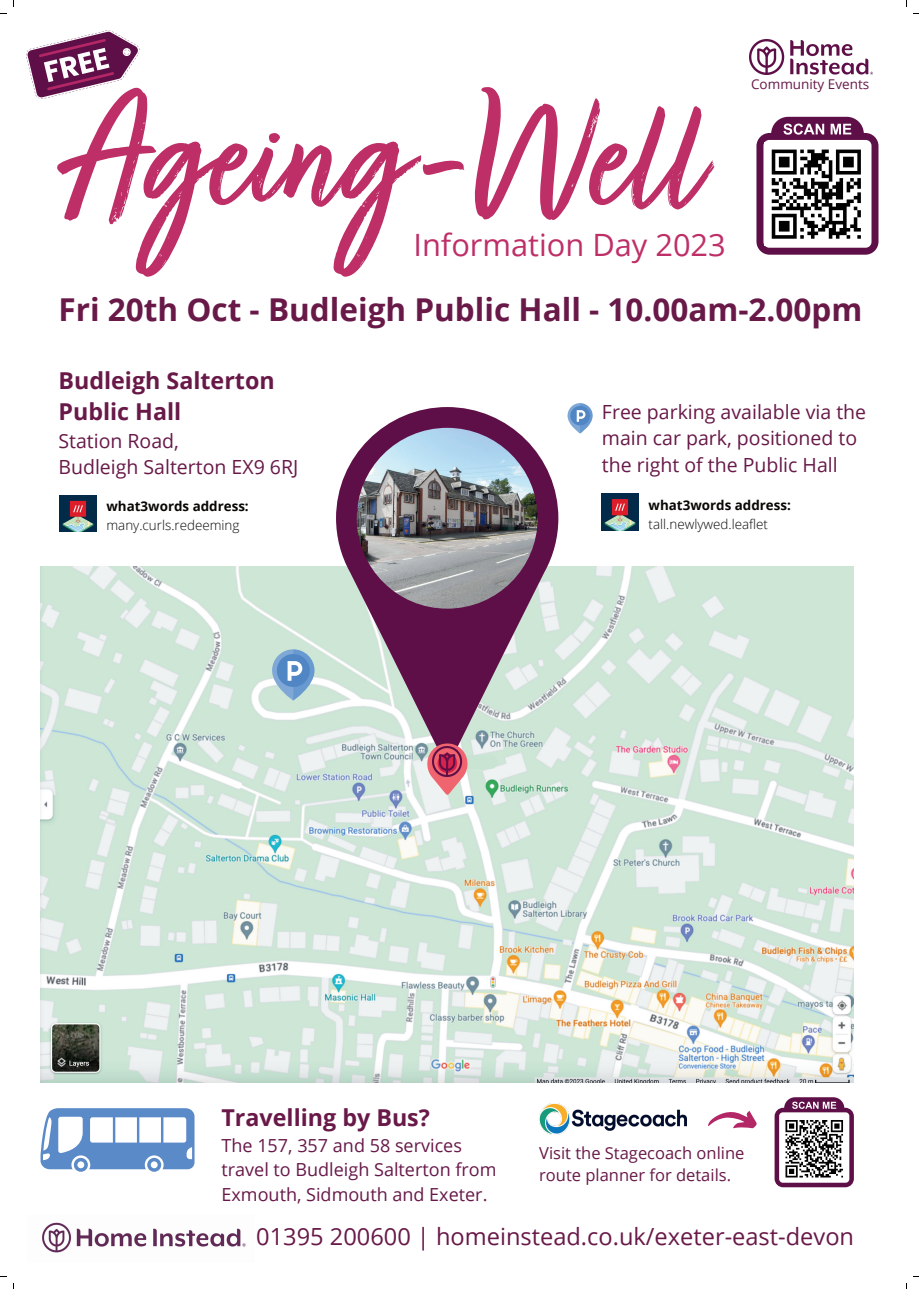
<style>
.page{position:relative;width:919px;height:1289px;background:#fff}
.page>*{position:absolute;margin:0;border:0;box-sizing:border-box;transform-origin:0 0}
.t1{font:175.2px "Turbinado";color:#be2f67}
.t2{font:700 31.5px "Open Sans";color:#681948}
.t3{font:30.75px "Open Sans";color:#be2f67}
.t4{font:23.62px "Open Sans";color:#681948}
.t5{font:700 23.25px/31.5px "Open Sans";color:#681948}
.t6{font:19.5px/26.4px "Open Sans";color:#681948}
.t7{font:18px/24.2px "Open Sans";color:#681948}
.t8{font:16.5px/21.9px "Open Sans";color:#681948}
.t9{font:13.5px "Open Sans";color:#681948}
.t10{font:300 13.35px "Open Sans";color:#080704}
.t11{font:700 13.35px "Open Sans";color:#080704}
</style>
<div class="page">
<img style="left:60px;top:495px;width:36px;height:36px">
<img style="left:40px;top:566px;width:813px;height:516px">
<svg style="left:336px;top:407px;width:222px;height:355px;background:#a2859b"></svg>
<img style="left:356px;top:428px;width:181px;height:180px;border-radius:50%">
<svg style="left:272px;top:649px;width:42px;height:51px"></svg>
<svg style="left:272px;top:649px;width:38px;height:51px;background:#8ab0d3"></svg>
<svg style="left:427px;top:743px;width:70px;height:51px;background:#d3c9c2"></svg>
<img style="left:432px;top:747px;width:33px;height:29px">
<img style="left:761px;top:72px;width:112px;height:45px">
<img style="left:749px;top:39px;width:123px;height:35px">
<svg style="left:26px;top:30px;width:113px;height:69px"></svg>
<div style="left:756px;top:133px;width:122px;height:122px;background:#5f0f48;border-radius:13px"></div>
<div style="left:763px;top:140px;width:108px;height:108px;background:#fff;border-radius:6px"></div>
<svg style="left:771px;top:117px;width:92px;height:18px"></svg>
<svg style="left:771px;top:149px;width:89px;height:90px"></svg>
<img style="left:601px;top:493px;width:37px;height:37px">
<svg style="left:567px;top:403px;width:25px;height:30px"></svg>
<svg style="left:567px;top:403px;width:22px;height:30px"></svg>
<svg style="left:41px;top:1108px;width:153px;height:63px"></svg>
<div style="left:774px;top:1107px;width:79px;height:80px;background:linear-gradient(to right,#5f0f48,#601149);border-radius:9px"></div>
<div style="left:778px;top:1112px;width:71px;height:70px;background:#fff;border-radius:4px"></div>
<svg style="left:783px;top:1097px;width:61px;height:11px"></svg>
<svg style="left:785px;top:1120px;width:59px;height:58px"></svg>
<img style="left:539px;top:1103px;width:147px;height:31px">
<svg style="left:708px;top:1111px;width:48px;height:17px"></svg>
<img style="left:42px;top:1222px;width:204px;height:31px">
<h1 class="t1" style="left:59px;top:63px;width:643px">Ageing-Well</h1>
<h3 class="t3" style="left:413px;top:223px;width:314px">Information Day 2023</h3>
<p class="t9" style="left:750px;top:75px;width:120px">Community Events</p>
<h2 class="t2" style="left:58px;top:287px;width:805px">Fri 20th Oct - Budleigh Public Hall - 10.00am-2.00pm</h2>
<p class="t5" style="left:58px;top:364px;width:218px">Budleigh Salterton<br>Public Hall</p>
<p class="t6" style="left:58px;top:427px;width:241px">Station Road,<br>Budleigh Salterton EX9 6RJ</p>
<p class="t11" style="left:106px;top:497px;width:144px">what3words address:</p>
<p class="t10" style="left:106px;top:516px;width:134px">many.curls.redeeming</p>
<p class="t6" style="left:601px;top:398px;width:265px">Free parking available via the main car park, positioned to the right of the Public Hall</p>
<p class="t11" style="left:648px;top:495px;width:144px">what3words address:</p>
<p class="t10" style="left:648px;top:514px;width:121px">tall.newlywed.leaflet</p>
<p class="t5" style="left:221px;top:1101px;width:210px">Travelling by Bus?</p>
<p class="t7" style="left:221px;top:1133px;width:276px">The 157, 357 and 58 services travel to Budleigh Salterton from<br>Exmouth, Sidmouth and Exeter.</p>
<p class="t8" style="left:539px;top:1141px;width:207px">Visit the Stagecoach online route planner for details.</p>
<p class="t4" style="left:256px;top:1220px;width:599px">01395 200600 | homeinstead.co.uk/exeter-east-devon</p>
</div>
